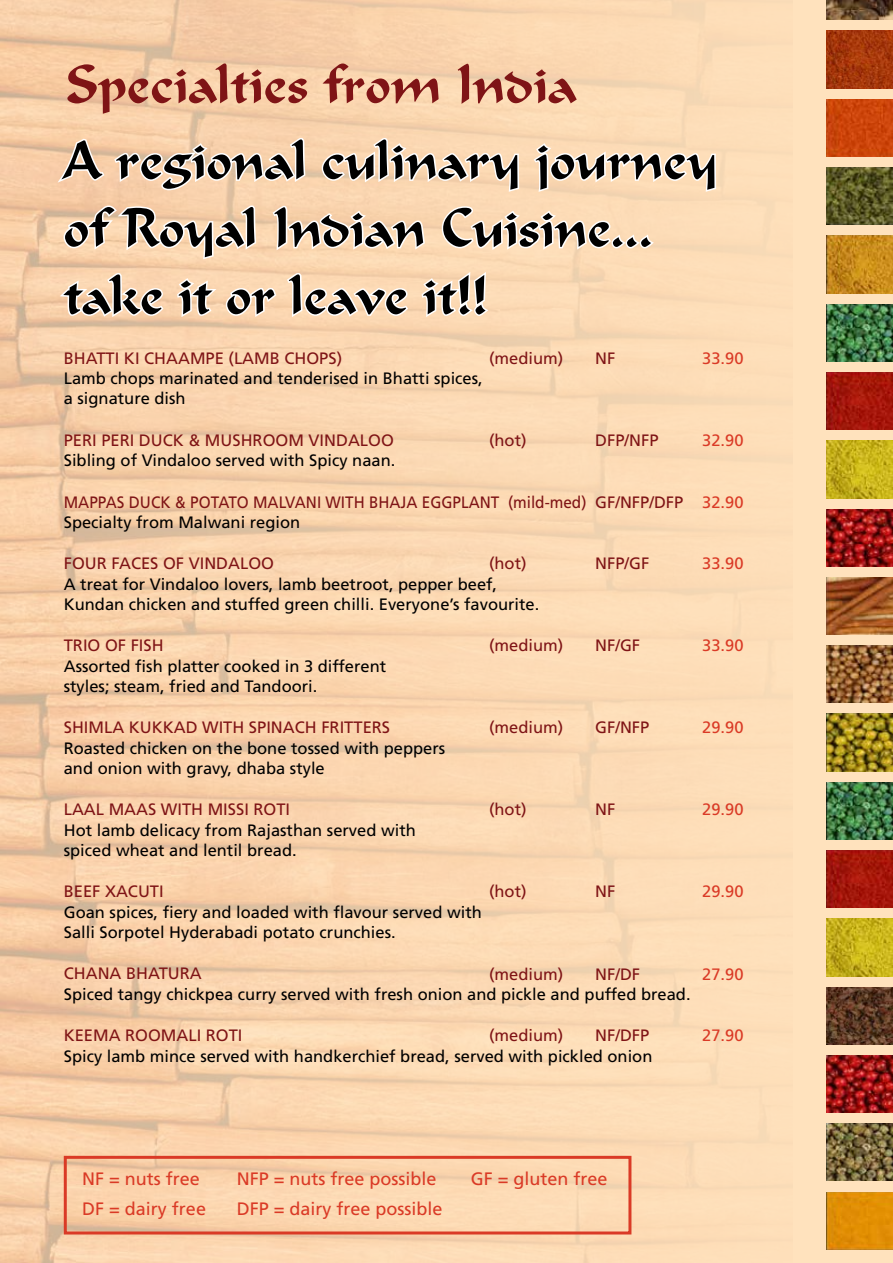
<style>
.page{position:relative;width:893px;height:1263px;background:#ffe2bd}
.page>*{position:absolute;margin:0;border:0;box-sizing:border-box;transform-origin:0 0}
.t1{font:100 39px/67.5px "Brushit";color:#000;scale:1.3 1}
.t2{font:100 39px "Brushit";color:#7f1416;scale:1.3 1}
.t3{font:18px "Frutiger";color:#da3a26}
.t4{font:16.5px/20.2px "Frutiger";color:#000}
.t5{font:16.5px "Frutiger";color:#7f1416}
.t6{font:16.5px/20.2px "Frutiger";color:#7f1416;scale:.93 1}
.t7{font:16.5px "Frutiger";color:#da3a26}
.s1{color:#da3a26}
.s2{color:#000}
</style>
<div class="page">
<img style="left:827px;top:0;width:66px;height:20px">
<img style="left:827px;top:441px;width:66px;height:57px">
<img style="left:827px;top:919px;width:66px;height:57px">
<img style="left:827px;top:372px;width:66px;height:58px">
<img style="left:827px;top:850px;width:66px;height:58px">
<img style="left:827px;top:304px;width:66px;height:57px">
<img style="left:827px;top:782px;width:66px;height:57px">
<img style="left:827px;top:236px;width:66px;height:57px">
<img style="left:827px;top:714px;width:66px;height:57px">
<img style="left:827px;top:1192px;width:66px;height:57px">
<img style="left:827px;top:168px;width:66px;height:57px">
<img style="left:827px;top:646px;width:66px;height:57px">
<img style="left:827px;top:1124px;width:66px;height:57px">
<img style="left:827px;top:99px;width:66px;height:58px">
<img style="left:827px;top:577px;width:66px;height:58px">
<img style="left:827px;top:1055px;width:66px;height:58px">
<img style="left:827px;top:31px;width:66px;height:57px">
<img style="left:827px;top:509px;width:66px;height:57px">
<img style="left:827px;top:987px;width:66px;height:57px">
<img style="left:0;top:0;width:737px;height:1263px">
<svg style="left:53px;top:0;width:665px;height:320px"></svg>
<div style="left:64px;top:1156px;width:567px;height:78px;border:3px solid #da3a26"></div>
<h1 class="t2" style="left:64px;top:59px;width:396px">Specialties from India</h1>
<h1 class="t1" style="left:64px;top:129px;width:505px">A regional culinary journey of Royal Indian Cuisine... take it or leave it!!</h1>
<p class="t5" style="left:64px;top:348px;width:280px">BHATTI KI CHAAMPE (LAMB CHOPS)</p>
<p class="t5" style="left:489px;top:348px;width:76px">(medium)</p>
<p class="t5" style="left:595px;top:348px;width:22px">NF</p>
<p class="t7" style="left:702px;top:348px;width:43px">33.90</p>
<p class="t4" style="left:64px;top:368px;width:421px">Lamb chops marinated and tenderised in Bhatti spices, a signature dish</p>
<p class="t5" style="left:64px;top:430px;width:332px">PERI PERI DUCK &amp; MUSHROOM VINDALOO</p>
<p class="t5" style="left:489px;top:430px;width:39px">(hot)</p>
<p class="t5" style="left:595px;top:430px;width:65px">DFP/NFP</p>
<p class="t7" style="left:702px;top:430px;width:43px">32.90</p>
<p class="t4" style="left:64px;top:450px;width:333px">Sibling of Vindaloo served with Spicy naan.</p>
<p class="t6" style="left:64px;top:492px;width:732px">MAPPAS DUCK &amp; POTATO MALVANI WITH BHAJA EGGPLANT (mild-med) GF/NFP/DFP <span class="s1">32.90<br></span><span class="s2">Specialty from Malwani region</span></p>
<p class="t5" style="left:64px;top:554px;width:212px">FOUR FACES OF VINDALOO</p>
<p class="t5" style="left:489px;top:554px;width:39px">(hot)</p>
<p class="t5" style="left:595px;top:554px;width:56px">NFP/GF</p>
<p class="t7" style="left:702px;top:554px;width:43px">33.90</p>
<p class="t4" style="left:64px;top:574px;width:477px">A treat for Vindaloo lovers, lamb beetroot, pepper beef,<br>Kundan chicken and stuffed green chilli. Everyone’s favourite.</p>
<p class="t5" style="left:64px;top:636px;width:101px">TRIO OF FISH</p>
<p class="t5" style="left:489px;top:636px;width:76px">(medium)</p>
<p class="t5" style="left:595px;top:636px;width:46px">NF/GF</p>
<p class="t7" style="left:702px;top:636px;width:43px">33.90</p>
<p class="t4" style="left:64px;top:656px;width:324px">Assorted fish platter cooked in 3 different styles; steam, fried and Tandoori.</p>
<p class="t5" style="left:64px;top:718px;width:328px">SHIMLA KUKKAD WITH SPINACH FRITTERS</p>
<p class="t5" style="left:489px;top:718px;width:76px">(medium)</p>
<p class="t5" style="left:595px;top:718px;width:56px">GF/NFP</p>
<p class="t7" style="left:702px;top:718px;width:43px">29.90</p>
<p class="t4" style="left:64px;top:738px;width:383px">Roasted chicken on the bone tossed with peppers and onion with gravy, dhaba style</p>
<p class="t5" style="left:64px;top:800px;width:228px">LAAL MAAS WITH MISSI ROTI</p>
<p class="t5" style="left:489px;top:800px;width:39px">(hot)</p>
<p class="t5" style="left:595px;top:800px;width:22px">NF</p>
<p class="t7" style="left:702px;top:800px;width:43px">29.90</p>
<p class="t4" style="left:64px;top:820px;width:354px">Hot lamb delicacy from Rajasthan served with spiced wheat and lentil bread.</p>
<p class="t5" style="left:64px;top:882px;width:101px">BEEF XACUTI</p>
<p class="t5" style="left:489px;top:882px;width:39px">(hot)</p>
<p class="t5" style="left:595px;top:882px;width:22px">NF</p>
<p class="t7" style="left:702px;top:882px;width:43px">29.90</p>
<p class="t4" style="left:64px;top:902px;width:420px">Goan spices, fiery and loaded with flavour served with<br>Salli Sorpotel Hyderabadi potato crunchies.</p>
<p class="t5" style="left:64px;top:964px;width:140px">CHANA BHATURA</p>
<p class="t5" style="left:489px;top:964px;width:76px">(medium)</p>
<p class="t5" style="left:595px;top:964px;width:46px">NF/DF</p>
<p class="t7" style="left:702px;top:964px;width:43px">27.90</p>
<p class="t4" style="left:64px;top:984px;width:628px">Spiced tangy chickpea curry served with fresh onion and pickle and puffed bread.</p>
<p class="t5" style="left:64px;top:1026px;width:180px">KEEMA ROOMALI ROTI</p>
<p class="t5" style="left:489px;top:1026px;width:76px">(medium)</p>
<p class="t5" style="left:595px;top:1026px;width:56px">NF/DFP</p>
<p class="t7" style="left:702px;top:1026px;width:43px">27.90</p>
<p class="t4" style="left:64px;top:1046px;width:590px">Spicy lamb mince served with handkerchief bread, served with pickled onion</p>
<p class="t3" style="left:82px;top:1168px;width:119px">NF = nuts free</p>
<p class="t3" style="left:237px;top:1168px;width:201px">NFP = nuts free possible</p>
<p class="t3" style="left:471px;top:1168px;width:138px">GF = gluten free</p>
<p class="t3" style="left:82px;top:1198px;width:125px">DF = dairy free</p>
<p class="t3" style="left:237px;top:1198px;width:207px">DFP = dairy free possible</p>
</div>
